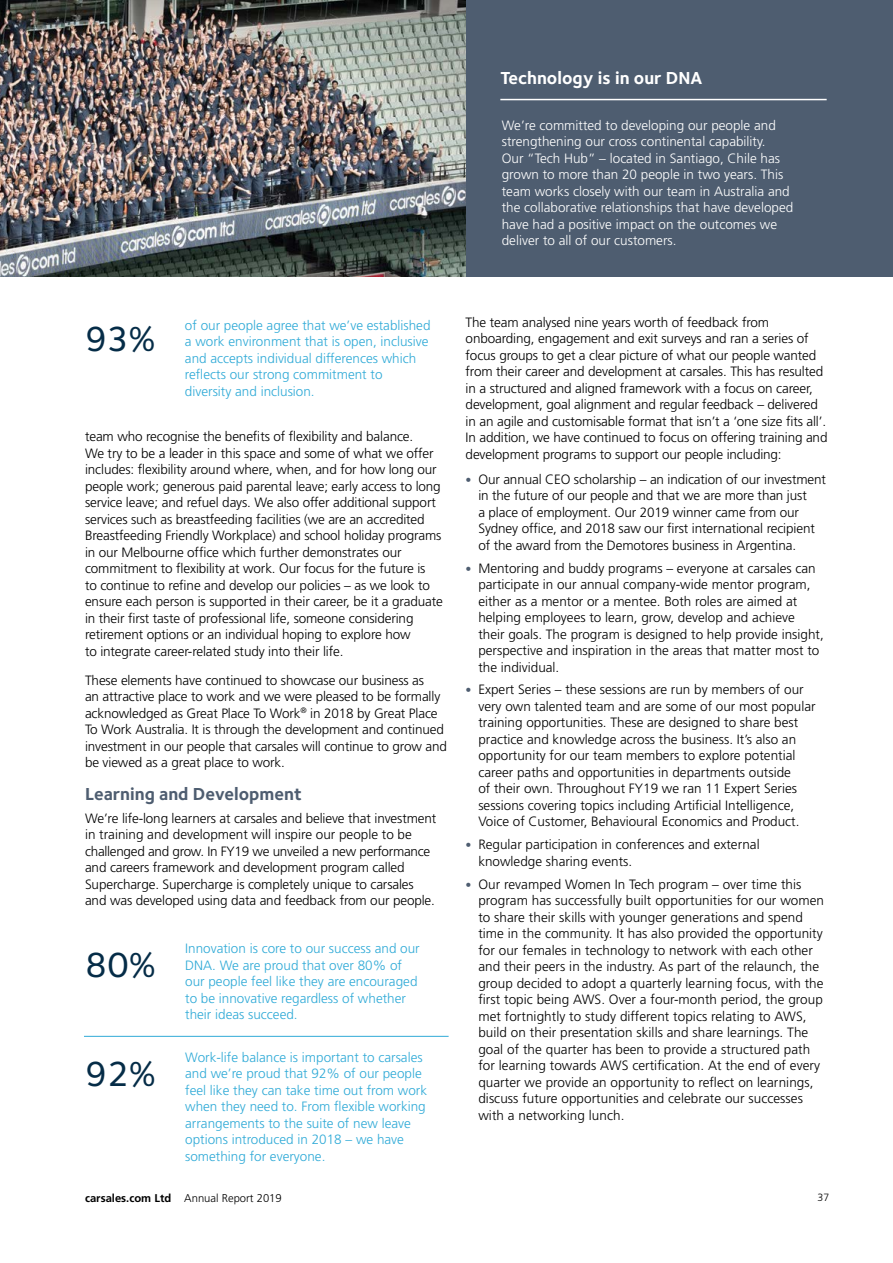
<style>
.page{position:relative;width:893px;height:1263px;background:#fff}
.page>*{position:absolute;margin:0;border:0;box-sizing:border-box;transform-origin:0 0}
.t1{font:500 36px "Foundry Sterling";color:#052c47}
.t2{font:700 18px "Foundry Sterling";color:#4e5d70}
.t3{font:700 18px "Foundry Sterling";color:#fff}
.t4{font:300 13.5px/16.5px "Frutiger";letter-spacing:-.01em;color:#000}
.t5{font:300 13.5px/16.5px "Frutiger";color:#30aad7}
.t6{font:300 13.5px/16.5px "Frutiger";color:#fff}
.t7{font:300 11.25px "Frutiger";color:#000}
.t8{font:300 10.5px "Frutiger";color:#000}
.s1{font-size:12px;color:#4e5d70}
.s2{font-weight:700}
</style>
<div class="page">
<div style="left:466px;top:0;width:427px;height:276px;background:#4e5d70"></div>
<img style="left:0;top:0;width:466px;height:276px">
<hr style="left:500px;top:99px;width:327px;height:1px;background:#fff">
<hr style="left:84px;top:1036px;width:365px;height:1px;background:#30aad7">
<h2 class="t3" style="left:500px;top:68px;width:203px">Technology is in our DNA</h2>
<p class="t6" style="left:502px;top:117px;width:293px">We’re committed to developing our people and strengthening our cross continental capability.<br>Our “Tech Hub” – located in Santiago, Chile has grown to more than 20 people in two years. This team works closely with our team in Australia and the collaborative relationships that have developed have had a positive impact on the outcomes we deliver to all of our customers.</p>
<h1 class="t1" style="left:85px;top:318px;width:72px">93%</h1>
<p class="t5" style="left:185px;top:317px;width:247px">of our people agree that we’ve established a work environment that is open, inclusive and accepts individual differences which reflects our strong commitment to diversity and inclusion.</p>
<p class="t4" style="left:85px;top:428px;width:359px">team who recognise the benefits of flexibility and balance.<br>We try to be a leader in this space and some of what we offer includes: flexibility around where, when, and for how long our people work; generous paid parental leave; early access to long service leave; and refuel days. We also offer additional support services such as breastfeeding facilities (we are an accredited Breastfeeding Friendly Workplace) and school holiday programs in our Melbourne office which further demonstrates our commitment to flexibility at work. Our focus for the future is<br>to continue to refine and develop our policies – as we look to ensure each person is supported in their career, be it a graduate in their first taste of professional life, someone considering retirement options or an individual hoping to explore how<br>to integrate career-related study into their life.</p>
<p class="t4" style="left:85px;top:672px;width:363px">These elements have continued to showcase our business as<br>an attractive place to work and we were pleased to be formally acknowledged as Great Place To Work<sup>®</sup> in 2018 by Great Place To Work Australia. It is through the development and continued investment in our people that carsales will continue to grow and be viewed as a great place to work.</p>
<h2 class="t2" style="left:85px;top:783px;width:218px">Learning and Development</h2>
<p class="t4" style="left:85px;top:810px;width:353px">We’re life-long learners at carsales and believe that investment in training and development will inspire our people to be challenged and grow. In FY19 we unveiled a new performance and careers framework and development program called Supercharge. Supercharge is completely unique to carsales and was developed using data and feedback from our people.</p>
<h1 class="t1" style="left:85px;top:944px;width:72px">80%</h1>
<h1 class="t1" style="left:85px;top:1052px;width:72px">92%</h1>
<p class="t5" style="left:185px;top:940px;width:236px">Innovation is core to our success and our DNA. We are proud that over 80% of our people feel like they are encouraged to be innovative regardless of whether their ideas succeed.</p>
<p class="t5" style="left:185px;top:1049px;width:244px">Work-life balance is important to carsales and we’re proud that 92% of our people feel like they can take time out from work when they need to. From flexible working arrangements to the suite of new leave options introduced in 2018 – we have something for everyone.</p>
<p class="t4" style="left:466px;top:314px;width:363px">The team analysed nine years worth of feedback from onboarding, engagement and exit surveys and ran a series of focus groups to get a clear picture of what our people wanted from their career and development at carsales. This has resulted in a structured and aligned framework with a focus on career, development, goal alignment and regular feedback – delivered in an agile and customisable format that isn’t a ‘one size fits all’.<br>In addition, we have continued to focus on offering training and development programs to support our people including:</p>
<p class="t4" style="left:478px;top:471px;width:349px;text-indent:-13px"><span class="s1">•</span> Our annual CEO scholarship – an indication of our investment in the future of our people and that we are more than just<br>a place of employment. Our 2019 winner came from our Sydney office, and 2018 saw our first international recipient of the award from the Demotores business in Argentina.</p>
<p class="t4" style="left:478px;top:560px;width:347px;text-indent:-13px"><span class="s1">•</span> Mentoring and buddy programs – everyone at carsales can participate in our annual company-wide mentor program, either as a mentor or a mentee. Both roles are aimed at helping employees to learn, grow, develop and achieve their goals. The program is designed to help provide insight, perspective and inspiration in the areas that matter most to the individual.</p>
<p class="t4" style="left:478px;top:681px;width:339px;text-indent:-13px"><span class="s1">•</span> Expert Series – these sessions are run by members of our very own talented team and are some of our most popular training opportunities. These are designed to share best practice and knowledge across the business. It’s also an opportunity for our team members to explore potential career paths and opportunities in departments outside<br>of their own. Throughout FY19 we ran 11 Expert Series sessions covering topics including Artificial Intelligence, Voice of Customer, Behavioural Economics and Product.</p>
<p class="t4" style="left:478px;top:836px;width:283px;text-indent:-13px"><span class="s1">•</span> Regular participation in conferences and external knowledge sharing events.</p>
<p class="t4" style="left:478px;top:876px;width:347px;text-indent:-13px"><span class="s1">•</span> Our revamped Women In Tech program – over time this program has successfully built opportunities for our women to share their skills with younger generations and spend time in the community. It has also provided the opportunity for our females in technology to network with each other and their peers in the industry. As part of the relaunch, the group decided to adopt a quarterly learning focus, with the first topic being AWS. Over a four-month period, the group met fortnightly to study different topics relating to AWS, build on their presentation skills and share learnings. The goal of the quarter has been to provide a structured path for learning towards AWS certification. At the end of every quarter we provide an opportunity to reflect on learnings, discuss future opportunities and celebrate our successes with a networking lunch.</p>
<p class="t7" style="left:85px;top:1191px;width:198px"><span class="s2">carsales.com Ltd</span> Annual Report 2019</p>
<p class="t8" style="left:817px;top:1191px;width:13px">37</p>
</div>
